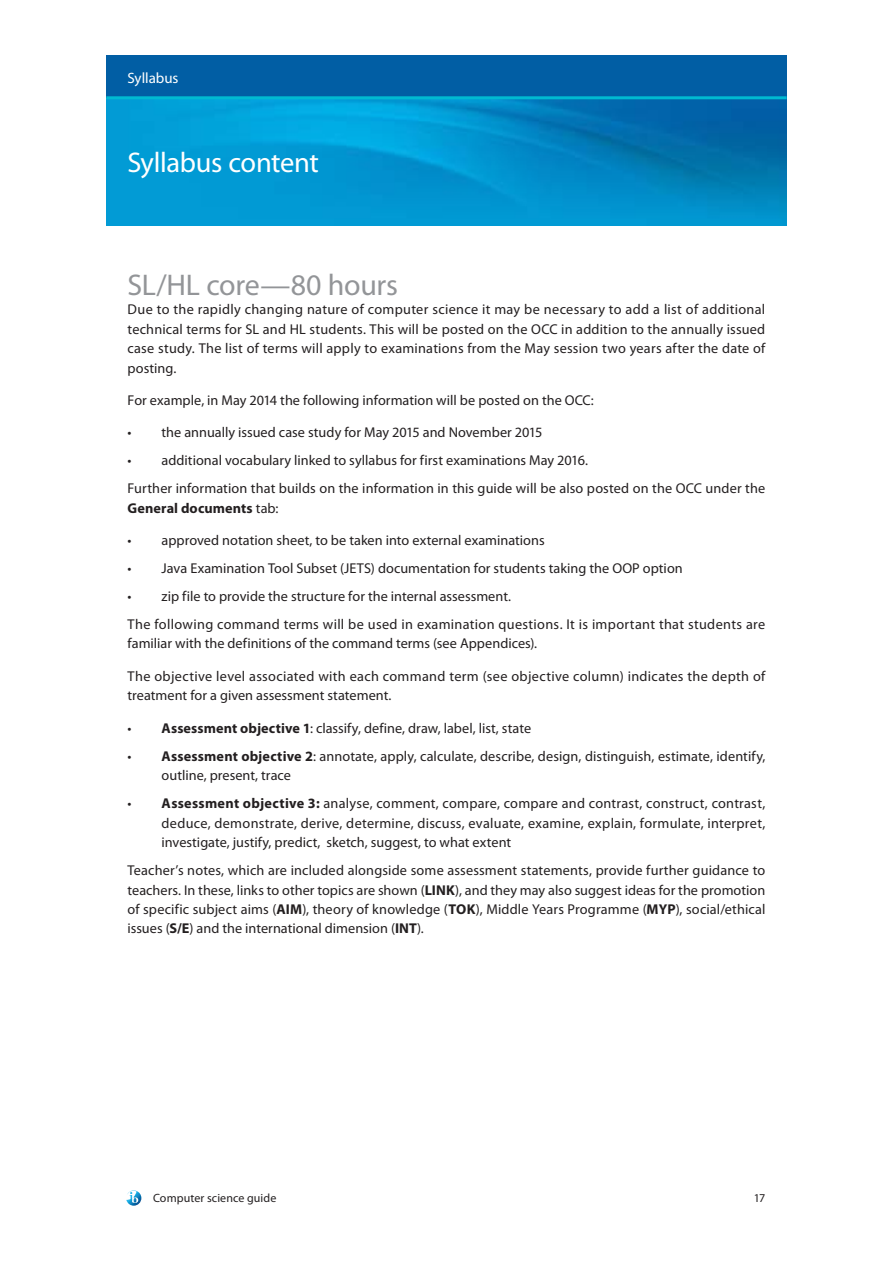
<style>
.page{position:relative;width:893px;height:1263px;background:#fff}
.page>*{position:absolute;margin:0;border:0;box-sizing:border-box;transform-origin:0 0}
.t1{font:30px "Myriad Pro";letter-spacing:-.01em;color:#939598}
.t2{font:28.5px "Myriad Pro";letter-spacing:-.015em;color:#fff}
.t3{font:15px "Myriad Pro";color:#fff}
.t4{font:14.25px/19.5px "Myriad Pro";letter-spacing:.005em;color:#231f20}
.t5{font:700 14.25px "Myriad Pro";letter-spacing:.005em;color:#231f20}
.t6{font:12px "Myriad Pro";letter-spacing:.01em;color:#231f20}
.s1{font-weight:400}
.s2{font-weight:700}
</style>
<div class="page">
<svg style="left:126px;top:1190px;width:15px;height:16px"></svg>
<img style="left:106px;top:99px;width:681px;height:126px">
<div style="left:106px;top:55px;width:681px;height:43px;background:#015ea4"></div>
<hr style="left:106px;top:96px;width:681px;height:3px;background:#00bad1">
<p class="t3" style="left:128px;top:69px;width:53px">Syllabus</p>
<h2 class="t2" style="left:128px;top:145px;width:193px">Syllabus content</h2>
<h1 class="t1" style="left:128px;top:266px;width:272px">SL/HL core—80 hours</h1>
<p class="t4" style="left:128px;top:299px;width:639px;text-align:justify">Due to the rapidly changing nature of computer science it may be necessary to add a list of additional technical terms for SL and HL students. This will be posted on the OCC in addition to the annually issued case study. The list of terms will apply to examinations from the May session two years after the date of posting.</p>
<p class="t4" style="left:128px;top:390px;width:468px">For example, in May 2014 the following information will be posted on the OCC:</p>
<p class="t4" style="left:128px;top:422px;width:416px">• the annually issued case study for May 2015 and November 2015</p>
<p class="t4" style="left:128px;top:446px;width:639px;line-height:28px">• additional vocabulary linked to syllabus for first examinations May 2016.<br>Further information that builds on the information in this guide will be also posted on the OCC under the</p>
<p class="t5" style="left:128px;top:499px;width:152px">General documents <span class="s1">tab:</span></p>
<p class="t4" style="left:128px;top:530px;width:419px">• approved notation sheet, to be taken into external examinations</p>
<p class="t4" style="left:128px;top:558px;width:557px">• Java Examination Tool Subset (JETS) documentation for students taking the OOP option</p>
<p class="t4" style="left:128px;top:582px;width:639px;line-height:28px">• zip file to provide the structure for the internal assessment.<br>The following command terms will be used in examination questions. It is important that students are</p>
<p class="t4" style="left:128px;top:634px;width:411px">familiar with the definitions of the command terms (see Appendices).</p>
<p class="t4" style="left:128px;top:666px;width:639px">The objective level associated with each command term (see objective column) indicates the depth of treatment for a given assessment statement.</p>
<p class="t4" style="left:128px;top:718px;width:405px">• <span class="s2">Assessment objective 1</span>: classify, define, draw, label, list, state</p>
<p class="t4" style="left:162px;top:746px;width:605px;text-indent:-34px">• <span class="s2">Assessment objective 2</span>: annotate, apply, calculate, describe, design, distinguish, estimate, identify, outline, present, trace</p>
<p class="t4" style="left:162px;top:793px;width:605px;text-align:justify;text-indent:-34px">• <span class="s2">Assessment objective 3:</span> analyse, comment, compare, compare and contrast, construct, contrast, deduce, demonstrate, derive, determine, discuss, evaluate, examine, explain, formulate, interpret, investigate, justify, predict, sketch, suggest, to what extent</p>
<p class="t4" style="left:128px;top:860px;width:639px;text-align:justify">Teacher’s notes, which are included alongside some assessment statements, provide further guidance to teachers. In these, links to other topics are shown (<span class="s2">LINK</span>), and they may also suggest ideas for the promotion of specific subject aims (<span class="s2">AIM</span>), theory of knowledge (<span class="s2">TOK</span>), Middle Years Programme (<span class="s2">MYP</span>), social/ethical issues (<span class="s2">S/E</span>) and the international dimension (<span class="s2">INT</span>).</p>
<p class="t6" style="left:153px;top:1190px;width:125px">Computer science guide</p>
<p class="t6" style="left:754px;top:1190px;width:13px">17</p>
</div>
